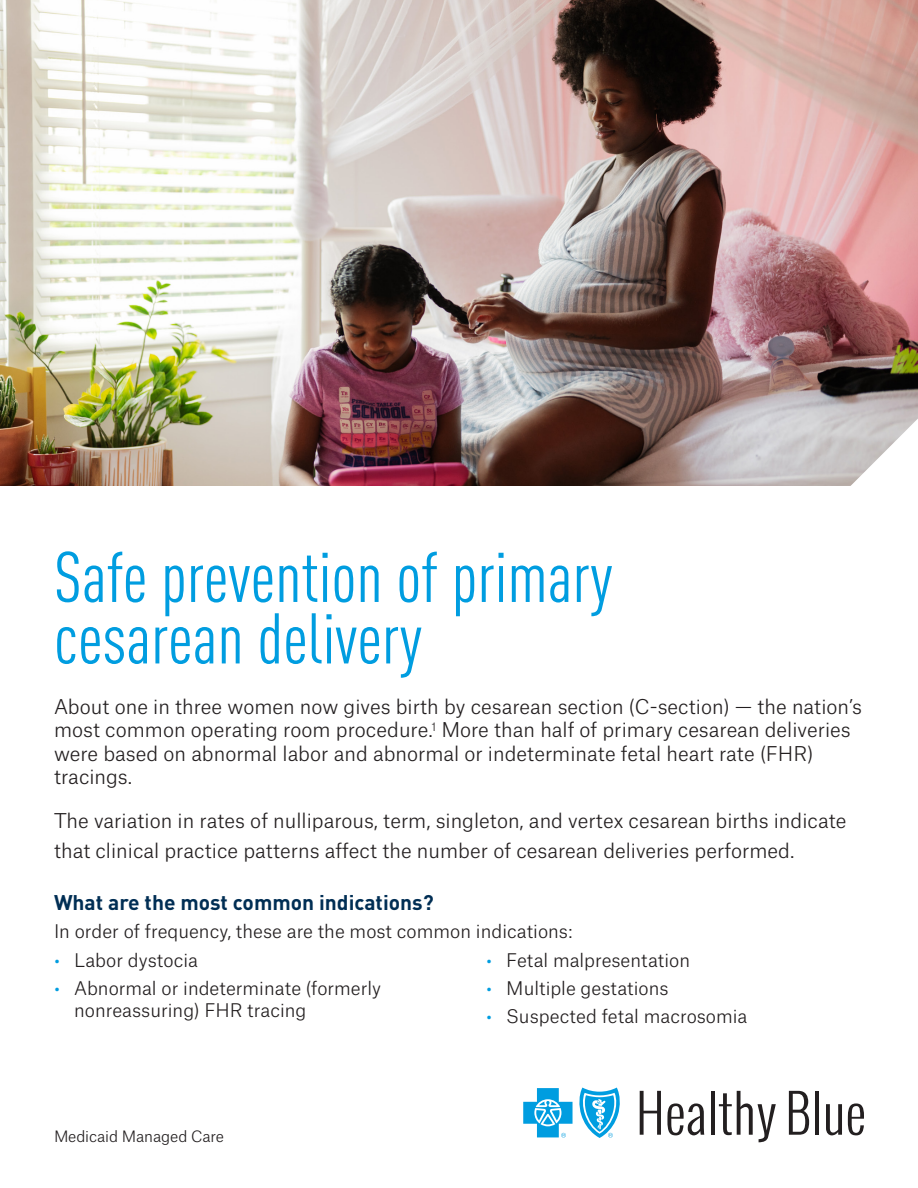
<style>
.page{position:relative;width:918px;height:1188px;background:#fff}
.page>*{position:absolute;margin:0;border:0;box-sizing:border-box;transform-origin:0 0}
.NB_LA_SubHeadline_Bo{font:condensed 70.5px/61.5px "DINOT";color:#009de0}
.NB_LA_SubHeadline_Bo-2{font:700 21px "DINOT";color:#002e54}
.NB_LA_SubHeadline_Bo-3{font:300 19.5px/23.4px "Atlas Grotesk";color:#231f20}
.HB_LA_Blue_Bullet_Bo{font:300 18px/21.6px "Atlas Grotesk";color:#231f20}
.t1{font:300 15px "Atlas Grotesk";letter-spacing:-.01em;color:#231f20}
.s1{color:#009de0}
</style>
<div class="page">
<img style="left:0;top:0;width:918px;height:486px">
<svg style="left:523px;top:1088px;width:97px;height:50px"></svg>
<svg style="left:640px;top:1091px;width:21px;height:44px"></svg>
<svg style="left:667px;top:1103px;width:37px;height:32px"></svg>
<hr style="left:711px;top:1091px;width:4px;height:44px;background:#231f20">
<svg style="left:719px;top:1091px;width:57px;height:51px"></svg>
<svg style="left:789px;top:1091px;width:20px;height:44px"></svg>
<hr style="left:815px;top:1091px;width:4px;height:44px;background:#231f20">
<svg style="left:826px;top:1104px;width:16px;height:31px"></svg>
<svg style="left:848px;top:1103px;width:16px;height:32px"></svg>
<p class="NB_LA_SubHeadline_Bo" style="left:54px;top:546px;width:560px">Safe prevention of primary cesarean delivery</p>
<p class="NB_LA_SubHeadline_Bo-3" style="left:54px;top:693px;width:809px">About one in three women now gives birth by cesarean section (C-section) — the nation’s most common operating room procedure.<sup>1</sup> More than half of primary cesarean deliveries were based on abnormal labor and abnormal or indeterminate fetal heart rate (FHR) tracings.</p>
<p class="NB_LA_SubHeadline_Bo-3" style="left:54px;top:803px;width:794px;line-height:30px">The variation in rates of nulliparous, term, singleton, and vertex cesarean births indicate that clinical practice patterns affect the number of cesarean deliveries performed.</p>
<p class="NB_LA_SubHeadline_Bo-2" style="left:54px;top:889px;width:381px">What are the most common indications?</p>
<p class="HB_LA_Blue_Bullet_Bo" style="left:54px;top:919px;width:520px">In order of frequency, these are the most common indications:</p>
<p class="HB_LA_Blue_Bullet_Bo" style="left:54px;top:947px;width:146px"><span class="s1">•</span> Labor dystocia</p>
<p class="HB_LA_Blue_Bullet_Bo" style="left:74px;top:976px;width:308px;text-indent:-20px"><span class="s1">•</span> Abnormal or indeterminate (formerly nonreassuring) FHR tracing</p>
<p class="HB_LA_Blue_Bullet_Bo" style="left:486px;top:947px;width:206px"><span class="s1">•</span> Fetal malpresentation</p>
<p class="HB_LA_Blue_Bullet_Bo" style="left:486px;top:976px;width:184px"><span class="s1">•</span> Multiple gestations</p>
<p class="HB_LA_Blue_Bullet_Bo" style="left:486px;top:1004px;width:263px"><span class="s1">•</span> Suspected fetal macrosomia</p>
<p class="t1" style="left:54px;top:1125px;width:171px">Medicaid Managed Care</p>
</div>
